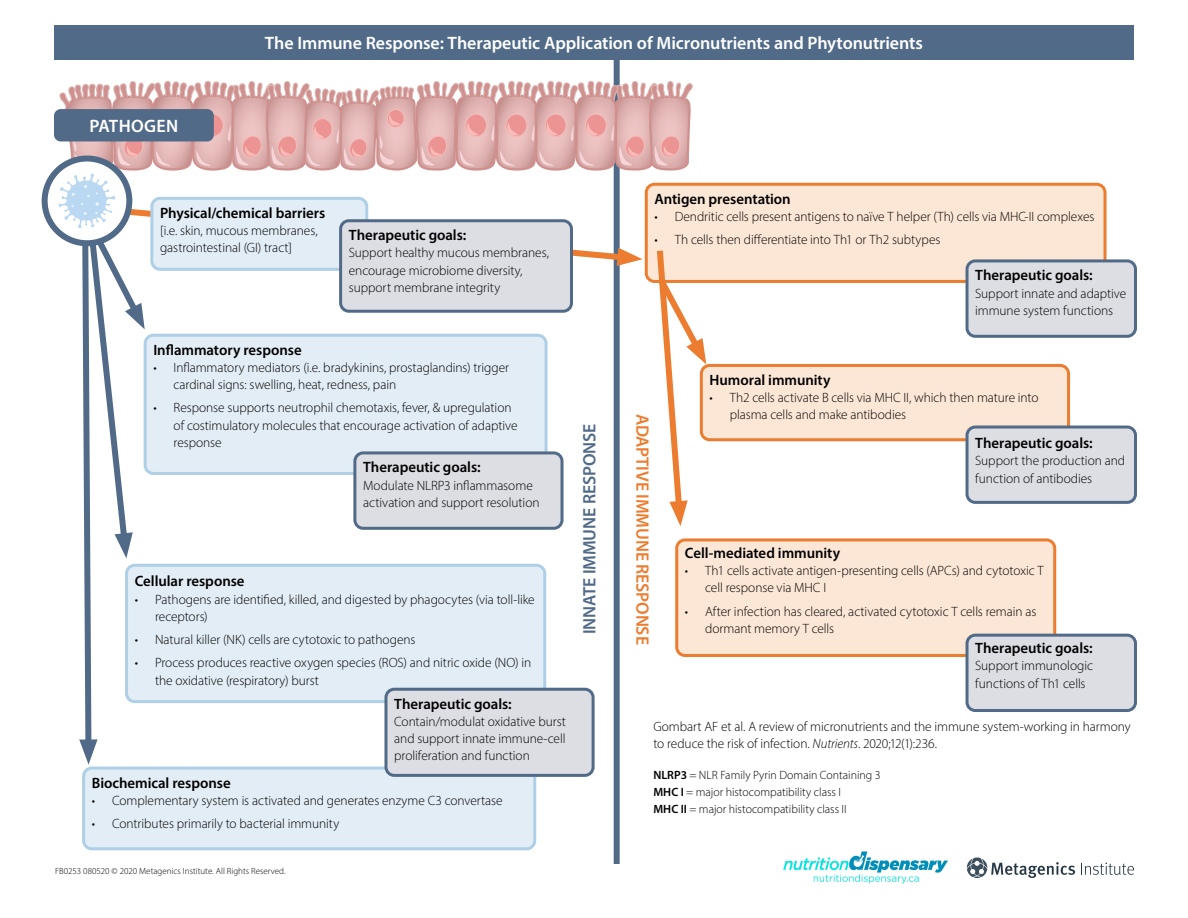
<style>
.page{position:relative;width:1188px;height:918px;background:#fff}
.page>*{position:absolute;margin:0;border:0;box-sizing:border-box;transform-origin:0 0}
.t1{font:600 18px "Myriad Pro";letter-spacing:-.005em;color:#fff}
.t2{font:600 18px "Myriad Pro";letter-spacing:-.01em;color:#ec7d30}
.t3{font:600 18px "Myriad Pro";letter-spacing:-.01em;color:#506a88}
.t4{font:600 18px "Myriad Pro";letter-spacing:.02em;color:#fff}
.t5{font:600 15px "Myriad Pro";letter-spacing:-.005em;color:#000}
.t6{font:300 13.5px/17.2px "Myriad Pro";letter-spacing:-.005em;color:#000}
.t7{font:300 12px/17.2px "Myriad Pro";letter-spacing:-.005em;color:#000}
.t8{font:300 9px "Myriad Pro";color:#000}
.s1{font-style:italic}
.s2{font-weight:600}
</style>
<div class="page">
<div style="left:614px;top:54px;width:6px;height:810px;background:#506a88"></div>
<div style="left:54px;top:109px;width:160px;height:32px;background:#506a88;border-radius:7px"></div>
<div style="left:84px;top:768px;width:451px;height:81px;background:#e3edf5;border-radius:8px"></div>
<div style="left:82px;top:767px;width:454px;height:83px;border:3px solid #aecfe6;border-radius:8px"></div>
<div style="left:646px;top:184px;width:459px;height:97px;background:#fce7d6;border-radius:8px"></div>
<div style="left:645px;top:183px;width:462px;height:100px;border:3px solid #ec7d30;border-radius:8px"></div>
<div style="left:967px;top:261px;width:168px;height:75px;background:#dddee4;border-radius:8px"></div>
<div style="left:966px;top:259px;width:171px;height:79px;border:3px solid #506a88;border-radius:8px"></div>
<div style="left:701px;top:365px;width:368px;height:75px;background:#fce7d6;border-radius:8px"></div>
<div style="left:700px;top:364px;width:370px;height:77px;border:3px solid #ec7d30;border-radius:8px"></div>
<div style="left:967px;top:427px;width:168px;height:75px;background:#dddee4;border-radius:8px"></div>
<div style="left:966px;top:426px;width:171px;height:78px;border:3px solid #506a88;border-radius:8px"></div>
<div style="left:677px;top:540px;width:378px;height:116px;background:#fce7d6;border-radius:8px"></div>
<div style="left:675px;top:538px;width:381px;height:119px;border:3px solid #ec7d30;border-radius:8px"></div>
<div style="left:967px;top:635px;width:168px;height:76px;background:#dddee4;border-radius:8px"></div>
<div style="left:966px;top:634px;width:171px;height:78px;border:3px solid #506a88;border-radius:8px"></div>
<div style="left:386px;top:689px;width:207px;height:86px;background:#dddee4;border-radius:8px"></div>
<div style="left:384px;top:688px;width:211px;height:89px;border:3px solid #506a88;border-radius:8px"></div>
<svg style="left:45px;top:159px;width:84px;height:84px"></svg>
<div style="left:42px;top:156px;width:90px;height:90px;border:6px solid #506a88;border-radius:50%"></div>
<svg style="left:59px;top:79px;width:648px;height:686px"></svg>
<div style="left:152px;top:198px;width:215px;height:71px;background:#e3edf5;border-radius:8px"></div>
<div style="left:150px;top:197px;width:218px;height:74px;border:3px solid #aecfe6;border-radius:8px"></div>
<div style="left:341px;top:221px;width:231px;height:90px;background:#dddee4;border-radius:8px"></div>
<div style="left:339px;top:219px;width:234px;height:94px;border:3px solid #506a88;border-radius:8px"></div>
<svg style="left:1081px;top:863px;width:53px;height:12px"></svg>
<svg style="left:967px;top:858px;width:108px;height:20px"></svg>
<div style="left:54px;top:25px;width:1080px;height:34px;background:#506a88"></div>
<img style="left:783px;top:851px;width:165px;height:33px">
<h1 class="t4" style="left:89px;top:115px;width:90px">PATHOGEN</h1>
<h1 class="t1" style="left:265px;top:31px;width:660px">The Immune Response: Therapeutic Application of Micronutrients and Phytonutrients</h1>
<p class="t5" style="left:160px;top:203px;width:167px">Physical/chemical barriers</p>
<p class="t6" style="left:160px;top:222px;width:159px">[i.e. skin, mucous membranes, gastrointestinal (GI) tract]</p>
<p class="t5" style="left:349px;top:226px;width:119px">Therapeutic goals:</p>
<p class="t6" style="left:349px;top:244px;width:202px">Support healthy mucous membranes, encourage microbiome diversity, support membrane integrity</p>
<p class="t5" style="left:153px;top:340px;width:150px">Inflammatory response</p>
<p class="t6" style="left:174px;top:359px;width:337px;text-indent:-20px">• Inflammatory mediators (i.e. bradykinins, prostaglandins) trigger cardinal signs: swelling, heat, redness, pain</p>
<p class="t6" style="left:174px;top:399px;width:345px;text-indent:-20px">• Response supports neutrophil chemotaxis, fever, &amp; upregulation of costimulatory molecules that encourage activation of adaptive response</p>
<p class="t5" style="left:363px;top:458px;width:119px">Therapeutic goals:</p>
<p class="t6" style="left:363px;top:476px;width:178px">Modulate NLRP3 inflammasome activation and support resolution</p>
<p class="t5" style="left:135px;top:572px;width:111px">Cellular response</p>
<p class="t6" style="left:155px;top:590px;width:381px;text-indent:-20px">• Pathogens are identified, killed, and digested by phagocytes (via toll-like receptors)</p>
<p class="t6" style="left:135px;top:631px;width:282px">• Natural killer (NK) cells are cytotoxic to pathogens</p>
<p class="t6" style="left:155px;top:654px;width:378px;text-indent:-20px">• Process produces reactive oxygen species (ROS) and nitric oxide (NO) in the oxidative (respiratory) burst</p>
<p class="t5" style="left:394px;top:694px;width:119px">Therapeutic goals:</p>
<p class="t6" style="left:394px;top:713px;width:173px;text-align:justify">Contain/modulat oxidative burst and support innate immune-cell proliferation and function</p>
<p class="t5" style="left:92px;top:773px;width:140px">Biochemical response</p>
<p class="t6" style="left:92px;top:792px;width:412px">• Complementary system is activated and generates enzyme C3 convertase</p>
<p class="t6" style="left:92px;top:815px;width:249px">• Contributes primarily to bacterial immunity</p>
<p class="t8" style="left:55px;top:866px;width:232px">FB0253 080520 © 2020 Metagenics Institute. All Rights Reserved.</p>
<h1 class="t3" style="left:578px;top:634px;width:212px;rotate:-90deg">INNATE IMMUNE RESPONSE</h1>
<p class="t5" style="left:655px;top:189px;width:138px">Antigen presentation</p>
<p class="t6" style="left:655px;top:208px;width:441px">• Dendritic cells present antigens to naïve T helper (Th) cells via MHC-II complexes</p>
<p class="t6" style="left:655px;top:231px;width:287px">• Th cells then differentiate into Th1 or Th2 subtypes</p>
<p class="t5" style="left:975px;top:266px;width:119px">Therapeutic goals:</p>
<p class="t6" style="left:975px;top:284px;width:153px">Support innate and adaptive immune system functions</p>
<h1 class="t2" style="left:654px;top:414px;width:233px;rotate:90deg">ADAPTIVE IMMUNE RESPONSE</h1>
<p class="t5" style="left:710px;top:370px;width:122px">Humoral immunity</p>
<p class="t6" style="left:730px;top:389px;width:310px;text-indent:-20px">• Th2 cells activate B cells via MHC II, which then mature into plasma cells and make antibodies</p>
<p class="t5" style="left:975px;top:433px;width:119px">Therapeutic goals:</p>
<p class="t6" style="left:975px;top:452px;width:151px">Support the production and function of antibodies</p>
<p class="t5" style="left:685px;top:543px;width:157px">Cell-mediated immunity</p>
<p class="t6" style="left:705px;top:562px;width:340px;text-indent:-20px">• Th1 cells activate antigen-presenting cells (APCs) and cytotoxic T cell response via MHC I</p>
<p class="t6" style="left:705px;top:602px;width:333px;text-indent:-20px">• After infection has cleared, activated cytotoxic T cells remain as dormant memory T cells</p>
<p class="t5" style="left:975px;top:639px;width:119px">Therapeutic goals:</p>
<p class="t6" style="left:975px;top:657px;width:119px">Support immunologic functions of Th1 cells</p>
<p class="t6" style="left:653px;top:718px;width:479px">Gombart AF et al. A review of micronutrients and the immune system-working in harmony to reduce the risk of infection. <span class="s1">Nutrients</span>. 2020;12(1):236.</p>
<p class="t7" style="left:653px;top:766px;width:229px"><span class="s2">NLRP3</span> = NLR Family Pyrin Domain Containing 3<br><span class="s2">MHC I</span> = major histocompatibility class I<br><span class="s2">MHC II</span> = major histocompatibility class II</p>
</div>
